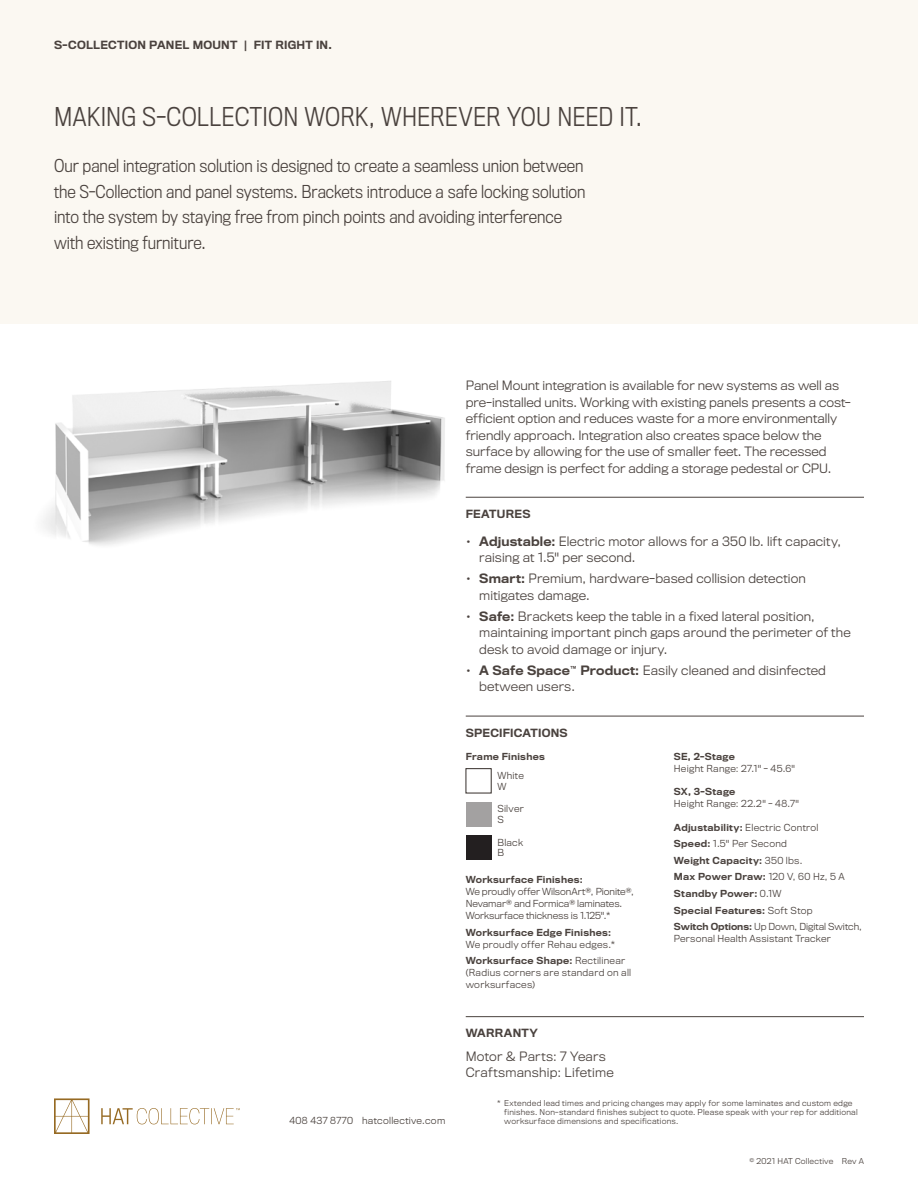
<style>
.page{position:relative;width:918px;height:1188px;background:#fff}
.page>*{position:absolute;margin:0;border:0;box-sizing:border-box;transform-origin:0 0}
.Intro_Header{font:300 24px "Titling Gothic FB Narrow";letter-spacing:.01em;color:#4a423e}
.Description_-_Main{font:300 16.5px/25.5px "Titling Gothic FB Narrow";color:#4a423e}
.Description_-_Short{font:300 12px/16.5px "Titling Gothic FB";letter-spacing:.005em;color:#4a423e}
.Body_-_Features{font:300 12px/16.5px "Titling Gothic FB";letter-spacing:.01em;color:#4a423e}
.Product_Name_-_Small{font:500 10.5px "Titling Gothic FB";letter-spacing:.025em;color:#4a423e}
.Subhead{font:500 10.5px "Titling Gothic FB";letter-spacing:.02em;color:#4a423e}
.Body_-_Specification{font:300 9px/12px "Titling Gothic FB";letter-spacing:.02em;color:#4a423e}
.Body_-_Specification-2{font:300 9px/12px "Titling Gothic FB";letter-spacing:-.005em;color:#4a423e}
.Body_-_Specification-3{font:500 9px "Titling Gothic FB";letter-spacing:.03em;color:#4a423e}
.Contact_Info{font:300 9px "Titling Gothic FB";letter-spacing:.03em;color:#4a423e}
.Swatches{font:300 9px "Titling Gothic FB";letter-spacing:.03em;color:#4a423e}
.t1{font:300 7.5px/9px "Titling Gothic FB";letter-spacing:.03em;color:#4a423e}
.s1{font-weight:500}
.s2{font-weight:300}
</style>
<div class="page">
<svg style="left:54px;top:1098px;width:36px;height:36px"></svg>
<svg style="left:101px;top:1108px;width:139px;height:16px"></svg>
<div style="left:0;top:0;width:918px;height:324px;background:#fbf8f2"></div>
<hr style="left:466px;top:497px;width:398px;height:1px;background:#4a423e">
<hr style="left:466px;top:716px;width:398px;height:1px;background:#4a423e">
<div style="left:466px;top:802px;width:25px;height:24px;background:#a3a1a1"></div>
<div style="left:466px;top:835px;width:25px;height:25px;background:#231f20"></div>
<hr style="left:466px;top:1016px;width:398px;height:1px;background:#4a423e">
<img style="left:43px;top:381px;width:402px;height:165px">
<p class="Product_Name_-_Small" style="left:54px;top:38px;width:279px">S-COLLECTION PANEL MOUNT | FIT RIGHT IN.</p>
<p class="Intro_Header" style="left:54px;top:103px;width:590px">MAKING S-COLLECTION WORK, WHEREVER YOU NEED IT.</p>
<p class="Description_-_Main" style="left:54px;top:153px;width:533px">Our panel integration solution is designed to create a seamless union between the S-Collection and panel systems. Brackets introduce a safe locking solution into the system by staying free from pinch points and avoiding interference with existing furniture.</p>
<p class="Description_-_Short" style="left:466px;top:377px;width:386px">Panel Mount integration is available for new systems as well as pre-installed units. Working with existing panels presents a cost&shy;efficient option and reduces waste for a more environmentally friendly approach. Integration also creates space below the surface by allowing for the use of smaller feet. The recessed frame design is perfect for adding a storage pedestal or CPU.</p>
<p class="Subhead" style="left:466px;top:507px;width:66px">FEATURES</p>
<p class="Body_-_Features" style="left:479px;top:533px;width:363px;text-indent:-14px"><span class="s1">• Adjustable:</span> Electric motor allows for a 350 lb. lift capacity, raising at 1.5" per second.</p>
<p class="Body_-_Features" style="left:479px;top:570px;width:328px;text-indent:-14px"><span class="s1">• Smart:</span> Premium, hardware-based collision detection mitigates damage.</p>
<p class="Body_-_Features" style="left:479px;top:608px;width:373px;text-indent:-14px"><span class="s1">• Safe:</span> Brackets keep the table in a fixed lateral position, maintaining important pinch gaps around the perimeter of the desk to avoid damage or injury.</p>
<p class="Body_-_Features" style="left:479px;top:662px;width:348px;text-indent:-14px"><span class="s1">• A Safe Space</span><sup>™</sup> <span class="s1">Product:</span> Easily cleaned and disinfected between users.</p>
<p class="Subhead" style="left:466px;top:726px;width:104px">SPECIFICATIONS</p>
<p class="Body_-_Specification-3" style="left:466px;top:751px;width:81px">Frame Finishes</p>
<p class="Swatches" style="left:497px;top:770px;width:28px">White</p>
<p class="Swatches" style="left:497px;top:781px;width:10px">W</p>
<p class="Swatches" style="left:497px;top:804px;width:28px">Silver</p>
<p class="Swatches" style="left:497px;top:814px;width:8px">S</p>
<p class="Swatches" style="left:497px;top:837px;width:27px">Black</p>
<p class="Swatches" style="left:497px;top:847px;width:8px">B</p>
<p class="Body_-_Specification-2" style="left:466px;top:873px;width:170px"><span class="s1">Worksurface Finishes:<br></span>We proudly offer WilsonArt®, Pionite®, Nevamar® and Formica® laminates.<br>Worksurface thickness is 1.125".*</p>
<p class="Body_-_Specification" style="left:466px;top:926px;width:151px"><span class="s1">Worksurface Edge Finishes:<br></span>We proudly offer Rehau edges.*</p>
<p class="Body_-_Specification" style="left:466px;top:955px;width:167px"><span class="s1">Worksurface Shape:</span> Rectilinear (Radius corners are standard on all worksurfaces)</p>
<p class="Body_-_Specification" style="left:674px;top:751px;width:123px"><span class="s1">SE, 2-Stage<br></span>Height Range: 27.1" - 45.6"</p>
<p class="Body_-_Specification" style="left:674px;top:786px;width:126px"><span class="s1">SX, 3-Stage<br></span>Height Range: 22.2" - 48.7"</p>
<p class="Body_-_Specification" style="left:674px;top:821px;width:146px"><span class="s1">Adjustability:</span> Electric Control</p>
<p class="Body_-_Specification" style="left:674px;top:838px;width:115px"><span class="s1">Speed:</span> 1.5" Per Second</p>
<p class="Body_-_Specification-3" style="left:674px;top:855px;width:130px">Weight Capacity: <span class="s2">350 lbs.</span></p>
<p class="Body_-_Specification-3" style="left:674px;top:872px;width:172px">Max Power Draw: <span class="s2">120 V, 60 Hz, 5 A</span></p>
<p class="Body_-_Specification-3" style="left:674px;top:888px;width:109px">Standby Power: <span class="s2">0.1W</span></p>
<p class="Body_-_Specification-3" style="left:674px;top:905px;width:140px">Special Features: <span class="s2">Soft Stop</span></p>
<p class="Body_-_Specification" style="left:674px;top:921px;width:189px"><span class="s1">Switch Options:</span> Up Down, Digital Switch,<br>Personal Health Assistant Tracker</p>
<p class="Subhead" style="left:466px;top:1027px;width:74px">WARRANTY</p>
<p class="Description_-_Short" style="left:466px;top:1048px;width:142px">Motor &amp; Parts: 7 Years</p>
<p class="Description_-_Short" style="left:466px;top:1064px;width:149px">Craftsmanship: Lifetime</p>
<p class="t1" style="left:504px;top:1099px;width:355px;text-indent:-8px">* Extended lead times and pricing changes may apply for some laminates and custom edge finishes. Non-standard finishes subject to quote. Please speak with your rep for additional</p>
<p class="Contact_Info" style="left:289px;top:1116px;width:157px">408 437 8770 hatcollective.com</p>
<p class="t1" style="left:504px;top:1117px;width:176px">worksurface dimensions and specifications.</p>
<p class="t1" style="left:750px;top:1157px;width:116px">© 2021 HAT Collective Rev A</p>
</div>
